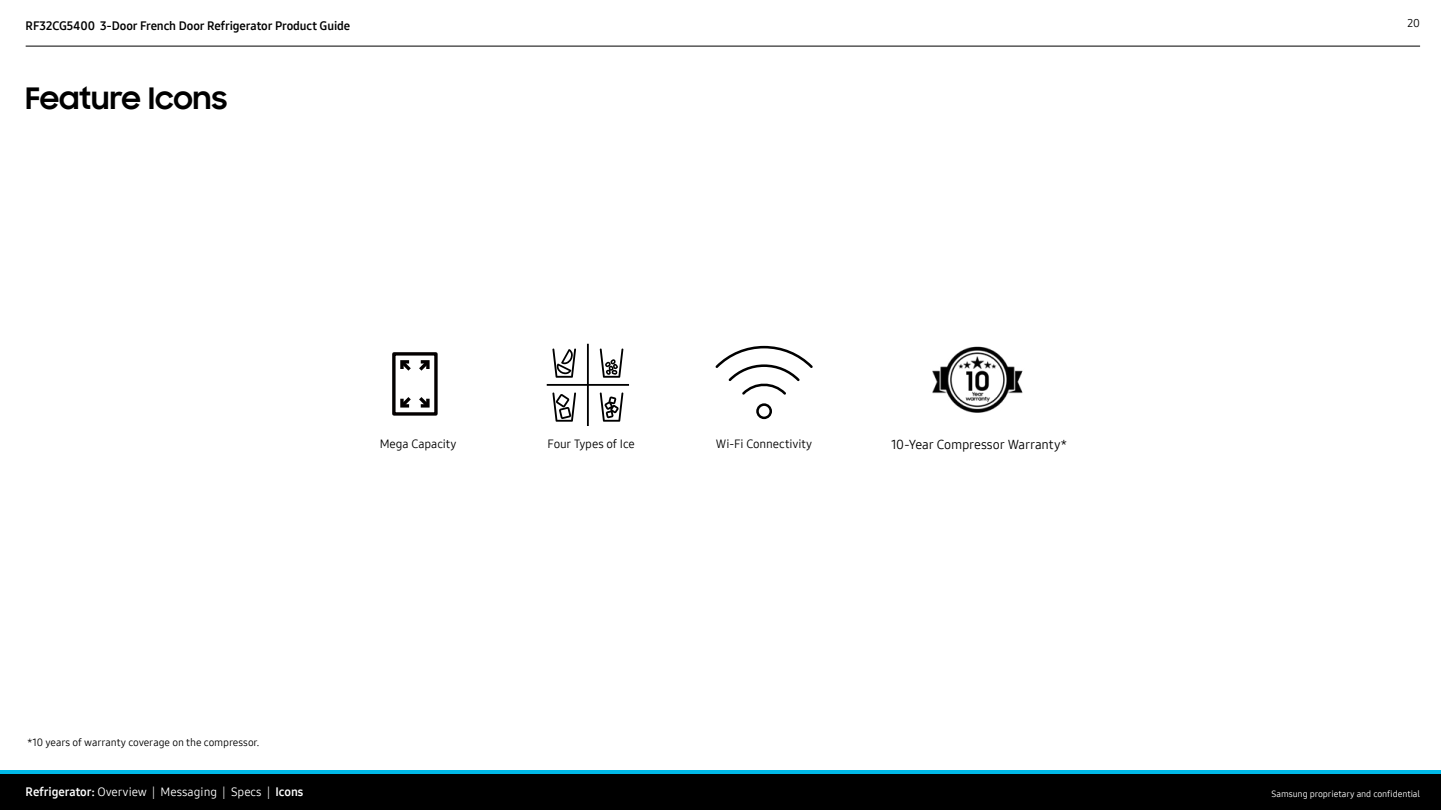
<style>
.page{position:relative;width:1441px;height:810px;background:#fff}
.page>*{position:absolute;margin:0;border:0;box-sizing:border-box;transform-origin:0 0}
.t1{font:700 30px "Samsung Sharp Sans";color:#000}
.t2{font:13.05px "Samsung One 400";letter-spacing:-.01em;color:#000}
.t3{font:12px "Samsung One 700";letter-spacing:-.005em;color:#000}
.t4{font:12px "Samsung One 400";color:#fff}
.t5{font:12px "Samsung One 400";letter-spacing:-.005em;color:#000}
.t6{font:11.25px "Samsung One 400";color:#000101}
.t7{font:10.5px "Samsung One 400";letter-spacing:-.01em;color:#000}
.t8{font:9px "Samsung One 400";letter-spacing:-.01em;color:#fff}
.s1{font-family:"Samsung One 700"}
</style>
<div class="page">
<div style="left:0;top:773px;width:1440px;height:37px;background:#000"></div>
<hr style="left:0;top:770px;width:1440px;height:3px;background:#00b9e8">
<hr style="left:26px;top:46px;width:1393px;height:1px;background:#000">
<img style="left:932px;top:346px;width:91px;height:67px">
<svg style="left:756px;top:403px;width:16px;height:16px"></svg>
<svg style="left:715px;top:346px;width:97px;height:49px"></svg>
<div style="left:392px;top:352px;width:45px;height:64px;border:3px solid #030000"></div>
<svg style="left:400px;top:360px;width:30px;height:11px"></svg>
<svg style="left:400px;top:397px;width:30px;height:11px"></svg>
<svg style="left:546px;top:344px;width:83px;height:82px"></svg>
<p class="t3" style="left:26px;top:18px;width:326px">RF32CG5400 3-Door French Door Refrigerator Product Guide</p>
<p class="t6" style="left:1407px;top:15px;width:14px">20</p>
<p class="t1" style="left:26px;top:76px;width:203px">Feature Icons</p>
<p class="t5" style="left:380px;top:435px;width:78px">Mega Capacity</p>
<p class="t5" style="left:547px;top:435px;width:89px">Four Types of Ice</p>
<p class="t5" style="left:715px;top:436px;width:98px">Wi-Fi Connectivity</p>
<p class="t2" style="left:891px;top:436px;width:178px">10-Year Compressor Warranty*</p>
<p class="t7" style="left:27px;top:736px;width:234px">*10 years of warranty coverage on the compressor.</p>
<p class="t4" style="left:26px;top:784px;width:279px"><span class="s1">Refrigerator:</span> Overview | Messaging | Specs | <span class="s1">Icons</span></p>
<p class="t8" style="left:1271px;top:787px;width:150px">Samsung proprietary and confidential</p>
</div>
